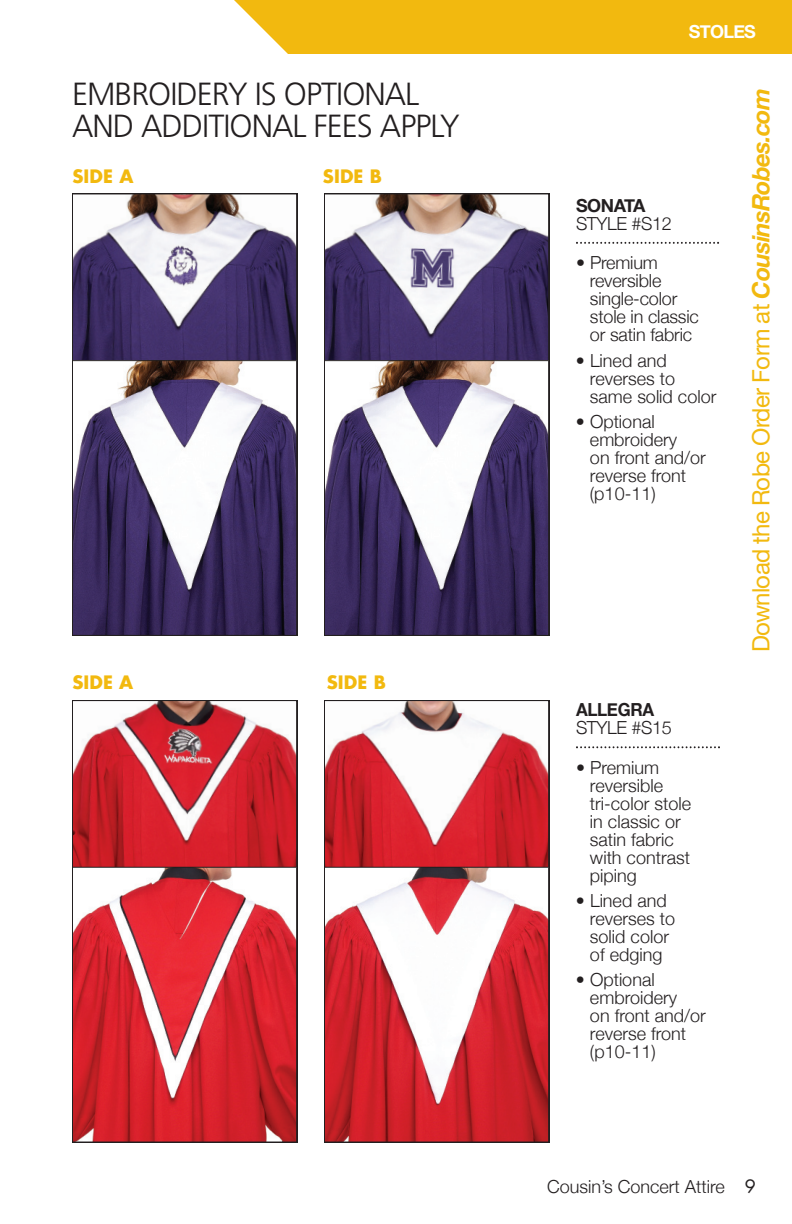
<style>
.page{position:relative;width:792px;height:1224px;background:#fff}
.page>*{position:absolute;margin:0;border:0;box-sizing:border-box;transform-origin:0 0}
.t1{font:300 32px/32px "Frutiger";letter-spacing:-.03em;color:#231f20}
.t2{font:24px "Helvetica Neue LT Std";letter-spacing:-.03em;color:#f2b90f}
.t3{font:300 18px/18px "Helvetica Neue";color:#231f20}
.t4{font:700 18px "Futura Std";letter-spacing:.005em;color:#f2b90f}
.t5{font:300 18px "Helvetica Neue";letter-spacing:-.02em;color:#231f20}
.t6{font:700 18px "Helvetica Neue";letter-spacing:-.02em;color:#231f20;scale:.95 1}
.t7{font:700 18px "Helvetica Neue";letter-spacing:-.04em;color:#fff}
.t8{font:700 18px "Helvetica Neue";letter-spacing:-.02em;color:#231f20}
.s1{font-family:"Helvetica Neue";font-weight:700;font-style:italic}
.s2{font-family:"Futura Std";font-weight:400}
</style>
<div class="page">
<div style="left:234px;top:0;width:558px;height:54px;background:#f2b90f"></div>
<svg style="left:576px;top:242px;width:143px;height:2px"></svg>
<img style="left:75px;top:196px;width:219px;height:164px">
<svg style="left:75px;top:361px;width:219px;height:272px"></svg>
<div style="left:72px;top:193px;width:225px;height:443px;border:2px solid #231f20"></div>
<hr style="left:73px;top:360px;width:223px;height:1px;background:#231f20">
<img style="left:327px;top:196px;width:219px;height:164px">
<svg style="left:327px;top:361px;width:219px;height:272px"></svg>
<div style="left:324px;top:193px;width:225px;height:443px;border:2px solid #231f20"></div>
<hr style="left:325px;top:360px;width:223px;height:1px;background:#231f20">
<svg style="left:576px;top:746px;width:144px;height:2px"></svg>
<img style="left:75px;top:703px;width:219px;height:164px">
<svg style="left:75px;top:868px;width:219px;height:272px"></svg>
<div style="left:72px;top:700px;width:225px;height:443px;border:2px solid #231f20"></div>
<hr style="left:73px;top:867px;width:223px;height:1px;background:#231f20">
<img style="left:327px;top:703px;width:219px;height:164px">
<svg style="left:327px;top:868px;width:219px;height:272px"></svg>
<div style="left:324px;top:700px;width:225px;height:443px;border:2px solid #231f20"></div>
<hr style="left:325px;top:867px;width:223px;height:1px;background:#231f20">
<h1 class="t1" style="left:72px;top:80px;width:389px">EMBROIDERY IS OPTIONAL<br>AND ADDITIONAL FEES APPLY</h1>
<p class="t4" style="left:72px;top:166px;width:63px">SIDE A</p>
<p class="t4" style="left:323px;top:166px;width:61px">SIDE B</p>
<p class="t4" style="left:72px;top:673px;width:63px">SIDE A</p>
<p class="t4" style="left:327px;top:673px;width:61px">SIDE B</p>
<p class="t7" style="left:689px;top:20px;width:69px">STOLES</p>
<p class="t8" style="left:576px;top:194px;width:71px">SONATA</p>
<p class="t5" style="left:576px;top:212px;width:97px">StYLe #S12</p>
<p class="t3" style="left:590px;top:254px;width:110px;text-indent:-14px">• premium reversible single-color stole in classic or satin fabric</p>
<p class="t3" style="left:590px;top:351px;width:128px;text-indent:-14px">• Lined and reverses to same solid color</p>
<p class="t3" style="left:590px;top:412px;width:117px;text-indent:-14px">• Optional embroidery<br>on front and/or reverse front (p10-11)</p>
<p class="t6" style="left:576px;top:699px;width:84px">ALLEGRA</p>
<p class="t5" style="left:576px;top:717px;width:97px">StYLe #S15</p>
<p class="t3" style="left:590px;top:758px;width:103px;text-indent:-14px">• premium reversible tri-color stole in classic or satin fabric with contrast piping</p>
<p class="t3" style="left:590px;top:891px;width:87px;text-indent:-14px">• Lined and reverses to solid color of edging</p>
<p class="t3" style="left:590px;top:971px;width:117px;text-indent:-14px">• Optional embroidery<br>on front and/or reverse front (p10-11)</p>
<h2 class="t2" style="left:747px;top:652px;width:566px;rotate:-90deg">Download the Robe Order Form at <span class="s1">CousinsRobes.com</span></h2>
<p class="t3" style="left:547px;top:1177px;width:210px">Cousin’s Concert attire <span class="s2">9</span></p>
</div>
